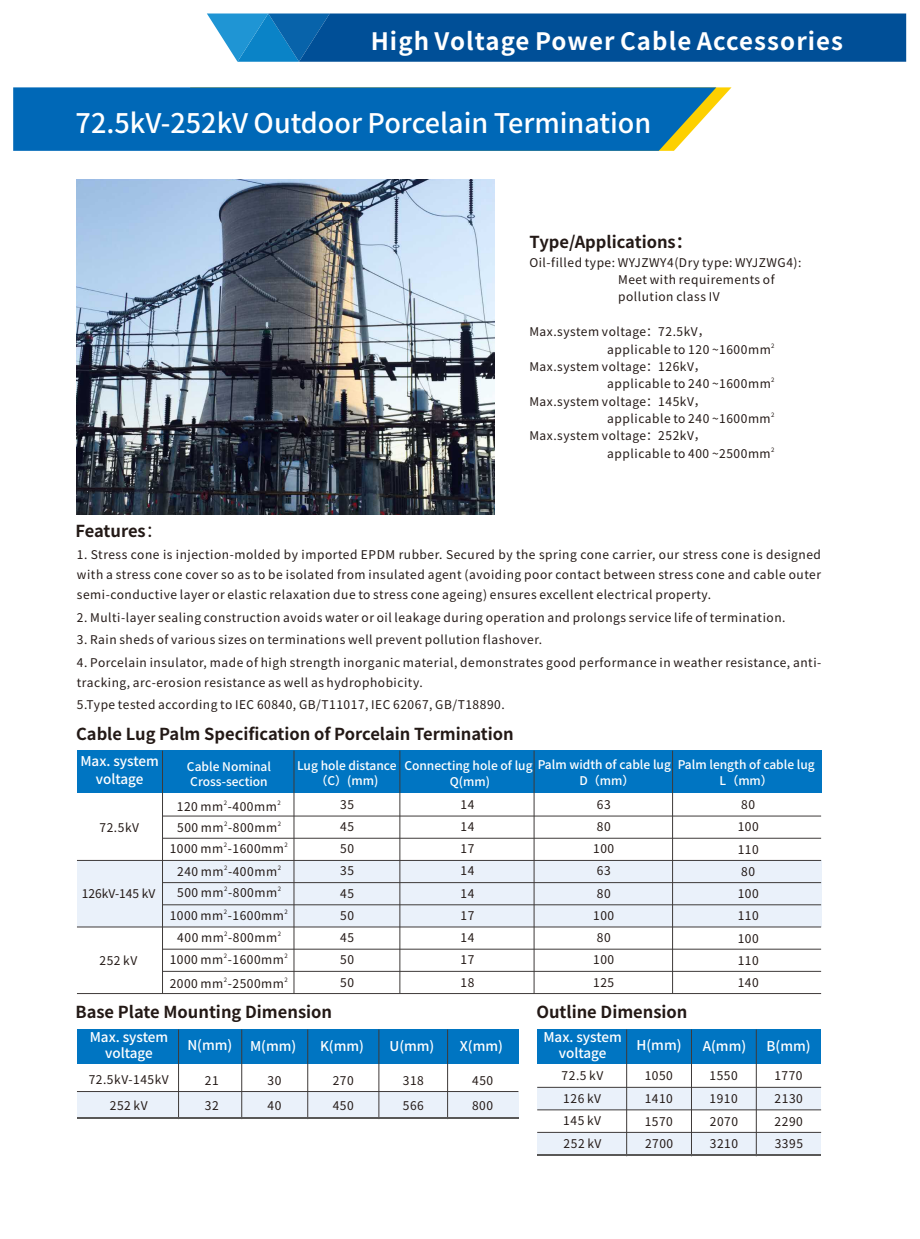
<style>
.page{position:relative;width:920px;height:1239px;background:#fff}
.page>*{position:absolute;margin:0;border:0;box-sizing:border-box;transform-origin:0 0}
.t1{font:500 27px "Source Han Sans SC";color:#fff}
.t2{font:700 24px "Source Han Sans SC";letter-spacing:.045em;color:#fff}
.t3{font:700 16.5px "Source Han Sans SC";color:#231916}
.t4{font:500 13.5px/15.6px "Source Han Sans SC";color:#fff;text-align:center}
.t5{font:12px/22.2px "Source Han Sans SC";letter-spacing:.045em;color:#231916}
.t6{font:500 12px/15.6px "Source Han Sans SC";color:#fff}
.t7{font:12px "Source Han Sans SC";color:#231916}
.t8{font:6px "Source Han Sans SC";color:#231916}
.s1{font-weight:400}
</style>
<div class="page">
<svg style="left:207px;top:14px;width:699px;height:48px;background:#095a9f"></svg>
<svg style="left:13px;top:87px;width:718px;height:64px;background:#1171b5"></svg>
<div style="left:77px;top:1092px;width:441px;height:25px;background:#eaf1fa"></div>
<div style="left:537px;top:1087px;width:284px;height:23px;background:#eaf1fa"></div>
<div style="left:537px;top:1132px;width:284px;height:23px;background:#eaf1fa"></div>
<div style="left:77px;top:860px;width:744px;height:67px;background:#eaf1fa"></div>
<div style="left:77px;top:1029px;width:441px;height:35px;background:#0075c2"></div>
<div style="left:537px;top:1029px;width:284px;height:35px;background:#0075c2"></div>
<hr style="left:77px;top:1091px;width:441px;height:1px;background:#3e3a39">
<hr style="left:537px;top:1087px;width:284px;height:1px;background:#3e3a39">
<hr style="left:537px;top:1132px;width:284px;height:1px;background:#3e3a39">
<hr style="left:537px;top:1109px;width:284px;height:1px;background:#3e3a39">
<div style="left:77px;top:750px;width:744px;height:43px;background:#0075c2"></div>
<hr style="left:163px;top:816px;width:658px;height:1px;background:#3e3a39">
<hr style="left:77px;top:860px;width:744px;height:1px;background:#3e3a39">
<hr style="left:163px;top:838px;width:658px;height:1px;background:#3e3a39">
<hr style="left:77px;top:927px;width:744px;height:1px;background:#3e3a39">
<hr style="left:163px;top:949px;width:658px;height:1px;background:#3e3a39">
<hr style="left:163px;top:971px;width:658px;height:1px;background:#3e3a39">
<hr style="left:77px;top:993px;width:744px;height:1px;background:#3e3a39">
<hr style="left:163px;top:904px;width:658px;height:1px;background:#3e3a39">
<hr style="left:163px;top:882px;width:658px;height:1px;background:#3e3a39">
<hr style="left:178px;top:1029px;width:1px;height:90px;background:#3e3a39">
<hr style="left:626px;top:1029px;width:1px;height:127px;background:#3e3a39">
<hr style="left:162px;top:750px;width:1px;height:243px;background:#3e3a39">
<hr style="left:294px;top:750px;width:1px;height:243px;background:#3e3a39">
<hr style="left:400px;top:750px;width:1px;height:243px;background:#3e3a39">
<hr style="left:534px;top:750px;width:1px;height:243px;background:#3e3a39">
<hr style="left:672px;top:750px;width:1px;height:243px;background:#3e3a39">
<hr style="left:307px;top:1029px;width:1px;height:90px;background:#3e3a39">
<hr style="left:756px;top:1029px;width:1px;height:127px;background:#3e3a39">
<hr style="left:379px;top:1029px;width:1px;height:90px;background:#3e3a39">
<hr style="left:447px;top:1029px;width:1px;height:90px;background:#3e3a39">
<hr style="left:241px;top:1029px;width:1px;height:90px;background:#3e3a39">
<hr style="left:691px;top:1029px;width:1px;height:127px;background:#3e3a39">
<hr style="left:77px;top:1117px;width:441px;height:2px;background:#595857">
<hr style="left:537px;top:1155px;width:284px;height:1px;background:#595857">
<img style="left:77px;top:180px;width:417px;height:335px">
<h2 class="t2" style="left:371px;top:29px;width:474px">High Voltage Power Cable Accessories</h2>
<h1 class="t1" style="left:76px;top:109px;width:577px">72.5kV-252kV Outdoor Porcelain Termination</h1>
<h3 class="t3" style="left:530px;top:233px;width:164px">Type/Applications：</h3>
<h3 class="t3" style="left:75px;top:522px;width:88px">Features<span class="s1">：</span></h3>
<p class="t5" style="left:618px;top:253px;width:185px;line-height:17.4px;text-indent:-89px">Oil-filled type: WYJZWY4(Dry type: WYJZWG4):<br>Meet with requirements of pollution class IV</p>
<p class="t5" style="left:529px;top:320px;width:182px">Max.system voltage：72.5kV，</p>
<p class="t8" style="left:771px;top:342px;width:5px">2</p>
<p class="t5" style="left:529px;top:340px;width:243px;line-height:17.4px;text-indent:78px">applicable to 120 ~1600mm<br>Max.system voltage：126kV，</p>
<p class="t8" style="left:771px;top:377px;width:5px">2</p>
<p class="t5" style="left:529px;top:375px;width:243px;line-height:17.4px;text-indent:78px">applicable to 240 ~1600mm<br>Max.system voltage：145kV，</p>
<p class="t8" style="left:771px;top:412px;width:5px">2</p>
<p class="t5" style="left:529px;top:410px;width:243px;line-height:17.4px;text-indent:78px">applicable to 240 ~1600mm<br>Max.system voltage：252kV，</p>
<p class="t8" style="left:771px;top:446px;width:5px">2</p>
<p class="t5" style="left:607px;top:442px;width:165px">applicable to 400 ~2500mm</p>
<p class="t5" style="left:77px;top:544px;width:746px;line-height:20px;text-align:justify">1. Stress cone is injection-molded by imported EPDM rubber. Secured by the spring cone carrier, our stress cone is designed with a stress cone cover so as to be isolated from insulated agent (avoiding poor contact between stress cone and cable outer semi-conductive layer or elastic relaxation due to stress cone ageing) ensures excellent electrical property.</p>
<p class="t5" style="left:77px;top:606px;width:710px">2. Multi-layer sealing construction avoids water or oil leakage during operation and prolongs service life of termination.</p>
<p class="t5" style="left:77px;top:628px;width:467px">3. Rain sheds of various sizes on terminations well prevent pollution flashover.</p>
<p class="t5" style="left:77px;top:652px;width:746px;line-height:20px">4. Porcelain insulator, made of high strength inorganic material, demonstrates good performance in weather resistance, anti&shy;tracking, arc-erosion resistance as well as hydrophobicity.</p>
<p class="t5" style="left:77px;top:694px;width:429px">5.Type tested according to IEC 60840, GB/T11017, IEC 62067, GB/T18890.</p>
<h3 class="t3" style="left:76px;top:726px;width:439px">Cable Lug Palm Specification of Porcelain Termination</h3>
<p class="t4" style="left:80px;top:752px;width:80px;line-height:17.5px">Max. system voltage</p>
<p class="t6" style="left:187px;top:758px;width:86px">Cable Nominal<br>Cross-section</p>
<p class="t6" style="left:297px;top:757px;width:101px;text-align:center">Lug hole distance（C）(mm)</p>
<p class="t6" style="left:450px;top:757px;width:223px;line-height:16.2px;text-indent:-45px">Connecting hole of lug Palm width of cable lug<br>Q(mm)</p>
<p class="t6" style="left:580px;top:772px;width:56px">D（mm）</p>
<p class="t6" style="left:678px;top:757px;width:139px;text-align:center">Palm length of cable lug<br>L（mm）</p>
<p class="t8" style="left:224px;top:799px;width:5px">2</p>
<p class="t8" style="left:277px;top:799px;width:5px">2</p>
<p class="t5" style="left:177px;top:795px;width:101px">120 mm -400mm</p>
<p class="t5" style="left:100px;top:817px;width:41px">72.5kV</p>
<p class="t8" style="left:224px;top:821px;width:5px">2</p>
<p class="t8" style="left:278px;top:821px;width:5px">2</p>
<p class="t5" style="left:177px;top:816px;width:101px">500 mm -800mm</p>
<p class="t8" style="left:224px;top:842px;width:5px">2</p>
<p class="t8" style="left:285px;top:842px;width:5px">2</p>
<p class="t5" style="left:170px;top:837px;width:116px">1000 mm -1600mm</p>
<p class="t8" style="left:224px;top:864px;width:5px">2</p>
<p class="t8" style="left:278px;top:864px;width:5px">2</p>
<p class="t5" style="left:177px;top:860px;width:101px">240 mm -400mm</p>
<p class="t7" style="left:82px;top:888px;width:75px">126kV-145 kV</p>
<p class="t8" style="left:224px;top:885px;width:5px">2</p>
<p class="t8" style="left:278px;top:885px;width:5px">2</p>
<p class="t5" style="left:177px;top:881px;width:101px">500 mm -800mm</p>
<p class="t8" style="left:224px;top:909px;width:5px">2</p>
<p class="t8" style="left:285px;top:909px;width:5px">2</p>
<p class="t5" style="left:170px;top:905px;width:116px">1000 mm -1600mm</p>
<p class="t8" style="left:224px;top:931px;width:5px">2</p>
<p class="t8" style="left:278px;top:931px;width:5px">2</p>
<p class="t5" style="left:177px;top:926px;width:101px">400 mm -800mm</p>
<p class="t5" style="left:100px;top:949px;width:39px">252 kV</p>
<p class="t8" style="left:224px;top:953px;width:5px">2</p>
<p class="t8" style="left:285px;top:953px;width:5px">2</p>
<p class="t5" style="left:170px;top:948px;width:116px">1000 mm -1600mm</p>
<p class="t8" style="left:224px;top:977px;width:5px">2</p>
<p class="t8" style="left:285px;top:977px;width:5px">2</p>
<p class="t5" style="left:170px;top:972px;width:116px">2000 mm -2500mm</p>
<p class="t5" style="left:340px;top:793px;width:15px;text-align:justify">35<br>45<br>50<br>35<br>45<br>50<br>45<br>50<br>50</p>
<p class="t5" style="left:461px;top:793px;width:15px;text-align:justify">14<br>14<br>17<br>14<br>14<br>17<br>14<br>17<br>18</p>
<p class="t5" style="left:593px;top:793px;width:23px;text-align:center">63<br>80<br>100<br>63<br>80<br>100<br>80<br>100<br>125</p>
<p class="t5" style="left:738px;top:793px;width:23px">80<br>100<br>110<br>80<br>100<br>110<br>100<br>110<br>140</p>
<h3 class="t3" style="left:75px;top:1004px;width:258px">Base Plate Mounting Dimension</h3>
<h3 class="t3" style="left:536px;top:1004px;width:153px">Outline Dimension</h3>
<p class="t4" style="left:90px;top:1029px;width:80px">Max. system voltage</p>
<p class="t4" style="left:543px;top:1029px;width:80px">Max. system voltage</p>
<p class="t4" style="left:187px;top:1037px;width:46px">N(mm)</p>
<p class="t4" style="left:636px;top:1037px;width:47px">H(mm)</p>
<p class="t4" style="left:320px;top:1038px;width:45px">K(mm)</p>
<p class="t4" style="left:389px;top:1038px;width:46px">U(mm)</p>
<p class="t4" style="left:460px;top:1038px;width:45px">X(mm)</p>
<p class="t4" style="left:767px;top:1038px;width:46px">B(mm)</p>
<p class="t4" style="left:250px;top:1038px;width:48px">M(mm)</p>
<p class="t4" style="left:703px;top:1038px;width:45px">A(mm)</p>
<p class="t5" style="left:89px;top:1068px;width:82px">72.5kV-145kV</p>
<p class="t5" style="left:562px;top:1064px;width:43px">72.5 kV</p>
<p class="t5" style="left:110px;top:1095px;width:39px">252 kV</p>
<p class="t5" style="left:563px;top:1087px;width:40px;text-align:justify">126 kV 145 kV 252 kV</p>
<p class="t5" style="left:645px;top:1064px;width:30px">1050</p>
<p class="t5" style="left:709px;top:1064px;width:30px">1550</p>
<p class="t5" style="left:774px;top:1064px;width:30px">1770</p>
<p class="t5" style="left:205px;top:1069px;width:15px">21</p>
<p class="t5" style="left:268px;top:1069px;width:15px">30</p>
<p class="t5" style="left:333px;top:1069px;width:23px">270</p>
<p class="t5" style="left:403px;top:1069px;width:23px">318</p>
<p class="t5" style="left:472px;top:1069px;width:23px">450</p>
<p class="t5" style="left:205px;top:1095px;width:15px">32</p>
<p class="t5" style="left:645px;top:1087px;width:30px;text-align:justify">1410<br>1570<br>2700</p>
<p class="t5" style="left:268px;top:1095px;width:15px">40</p>
<p class="t5" style="left:709px;top:1087px;width:30px;line-height:23px">1910<br>2070</p>
<p class="t5" style="left:333px;top:1095px;width:23px">450</p>
<p class="t5" style="left:775px;top:1087px;width:30px;line-height:23px">2130<br>2290</p>
<p class="t5" style="left:403px;top:1095px;width:23px">566</p>
<p class="t5" style="left:472px;top:1095px;width:23px">800</p>
<p class="t5" style="left:710px;top:1132px;width:30px">3210</p>
<p class="t5" style="left:775px;top:1132px;width:30px">3395</p>
</div>
